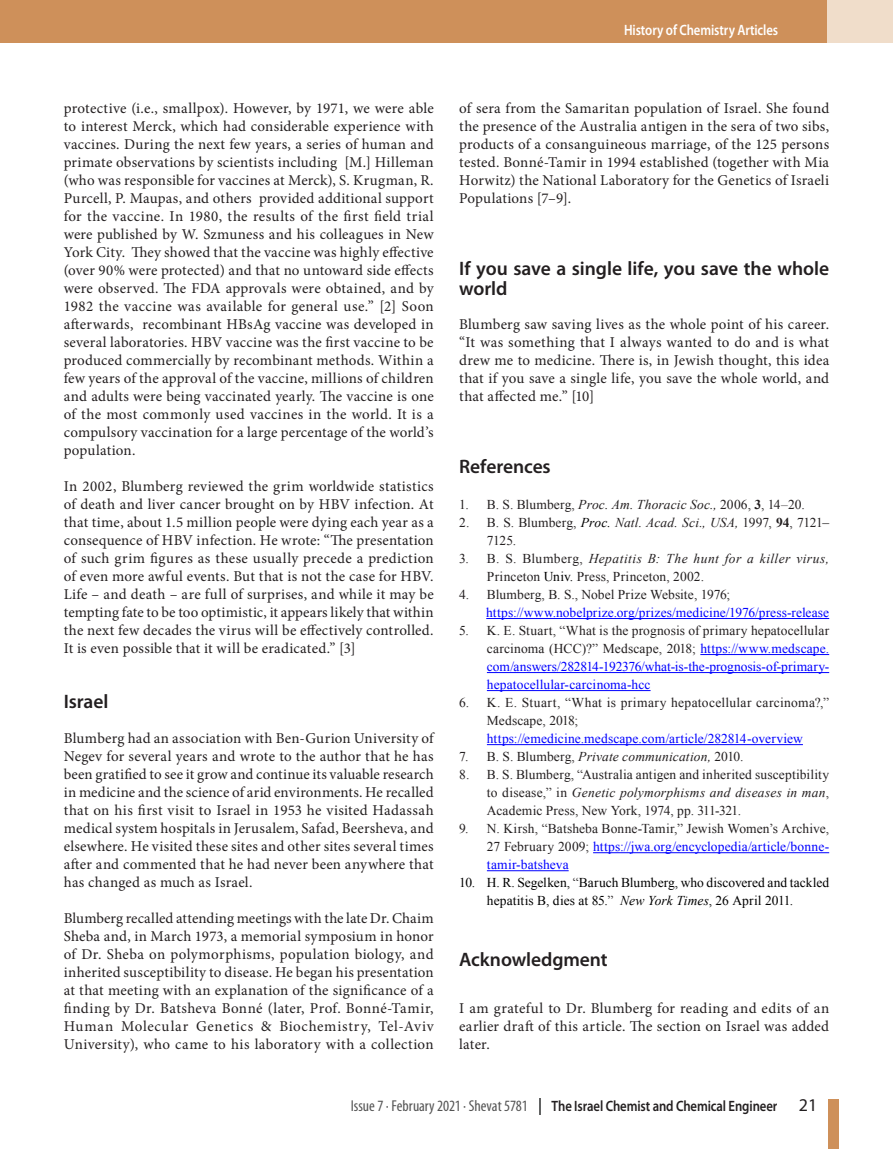
<style>
.page{position:relative;width:893px;height:1149px;background:#fff}
.page>*{position:absolute;margin:0;border:0;box-sizing:border-box;transform-origin:0 0}
.כותרת_משנה_בתוך_מאמר{font:600 19.5px/19.5px "Myriad Pro";letter-spacing:-.005em;color:#231f20}
.t1{font:18px "Myriad Pro";color:#231f20}
.t2{font:condensed 15.75px "Myriad Pro";color:#545454}
.מלל_רץ{font:15px/18px "Minion Pro";letter-spacing:.015em;color:#231f20;text-align:justify}
.t3{font:600 15px "Myriad Pro";letter-spacing:-.01em;color:#231f20;scale:.85 1}
.t4{font:600 15px "Myriad Pro";letter-spacing:-.01em;color:#fff;scale:.85 1}
.t5{font:13.5px/18px "Times New Roman";letter-spacing:.01em;color:#231f20}
.מלל_רפרנס{font:13.5px/18px "Times New Roman";letter-spacing:.005em;color:#00f;text-align:justify}
.t6{font:13.5px/18px "Times New Roman";letter-spacing:.005em;color:#000}
.t7{font:italic 13.5px "Times New Roman";letter-spacing:.01em;color:#231f20}
.s1{font-style:italic}
.s2{font-weight:700}
.s3{font-style:italic;color:#000}
.s4{color:#000}
.s5{color:#231f20}
.s6{font-style:normal}
.s7{color:#00f}
</style>
<div class="page">
<svg style="left:539px;top:1098px;width:2px;height:16px"></svg>
<div style="left:0;top:0;width:893px;height:43px;background:#ce905a"></div>
<div style="left:828px;top:0;width:65px;height:43px;background:#f0ddca"></div>
<div style="left:828px;top:1098px;width:10px;height:50px;background:#ce905a"></div>
<hr style="left:486px;top:618px;width:343px;height:1px;background:#00f">
<hr style="left:700px;top:654px;width:129px;height:1px;background:#00f">
<hr style="left:487px;top:672px;width:342px;height:1px;background:#00f">
<hr style="left:487px;top:690px;width:164px;height:1px;background:#00f">
<hr style="left:487px;top:744px;width:316px;height:1px;background:#00f">
<hr style="left:593px;top:852px;width:236px;height:1px;background:#00f">
<hr style="left:487px;top:870px;width:82px;height:1px;background:#00f">
<p class="t4" style="left:624px;top:21px;width:183px">History of Chemistry Articles</p>
<p class="מלל_רץ" style="left:64px;top:99px;width:371px">protective (i.e., smallpox). However, by 1971, we were able to interest Merck, which had considerable experience with vaccines. During the next few years, a series of human and primate observations by scientists including [M.] Hilleman (who was responsible for vaccines at Merck), S. Krugman, R.<br>Purcell, P. Maupas, and others provided additional support for the vaccine. In 1980, the results of the first field trial were published by W. Szmuness and his colleagues in New York City. They showed that the vaccine was highly effective (over 90% were protected) and that no untoward side effects were observed. The FDA approvals were obtained, and by 1982 the vaccine was available for general use.” [2] Soon afterwards, recombinant HBsAg vaccine was developed in several laboratories. HBV vaccine was the first vaccine to be produced commercially by recombinant methods. Within a few years of the approval of the vaccine, millions of children and adults were being vaccinated yearly. The vaccine is one of the most commonly used vaccines in the world. It is a compulsory vaccination for a large percentage of the world’s population.</p>
<p class="מלל_רץ" style="left:64px;top:477px;width:371px">In 2002, Blumberg reviewed the grim worldwide statistics of death and liver cancer brought on by HBV infection. At that time, about 1.5 million people were dying each year as a consequence of HBV infection. He wrote: “The presentation of such grim figures as these usually precede a prediction of even more awful events. But that is not the case for HBV.<br>Life – and death – are full of surprises, and while it may be tempting fate to be too optimistic, it appears likely that within the next few decades the virus will be effectively controlled.<br>It is even possible that it will be eradicated.” [3]</p>
<p class="כותרת_משנה_בתוך_מאמר" style="left:64px;top:690px;width:46px">Israel</p>
<p class="מלל_רץ" style="left:64px;top:729px;width:371px">Blumberg had an association with Ben-Gurion University of Negev for several years and wrote to the author that he has been gratified to see it grow and continue its valuable research in medicine and the science of arid environments. He recalled that on his first visit to Israel in 1953 he visited Hadassah medical system hospitals in Jerusalem, Safad, Beersheva, and elsewhere. He visited these sites and other sites several times after and commented that he had never been anywhere that has changed as much as Israel.</p>
<p class="מלל_רץ" style="left:64px;top:909px;width:371px">Blumberg recalled attending meetings with the late Dr. Chaim Sheba and, in March 1973, a memorial symposium in honor of Dr. Sheba on polymorphisms, population biology, and inherited susceptibility to disease. He began his presentation at that meeting with an explanation of the significance of a finding by Dr. Batsheva Bonné (later, Prof. Bonné-Tamir, Human Molecular Genetics &amp; Biochemistry, Tel-Aviv University), who came to his laboratory with a collection</p>
<p class="מלל_רץ" style="left:459px;top:99px;width:371px">of sera from the Samaritan population of Israel. She found the presence of the Australia antigen in the sera of two sibs, products of a consanguineous marriage, of the 125 persons tested. Bonné-Tamir in 1994 established (together with Mia Horwitz) the National Laboratory for the Genetics of Israeli Populations [7–9].</p>
<p class="כותרת_משנה_בתוך_מאמר" style="left:459px;top:258px;width:371px">If you save a single life, you save the whole world</p>
<p class="מלל_רץ" style="left:459px;top:315px;width:371px">Blumberg saw saving lives as the whole point of his career. “It was something that I always wanted to do and is what drew me to medicine. There is, in Jewish thought, this idea that if you save a single life, you save the whole world, and that affected me.” [10]</p>
<p class="כותרת_משנה_בתוך_מאמר" style="left:459px;top:456px;width:93px">References</p>
<p class="t5" style="left:459px;top:495px;width:347px">1. B. S. Blumberg, <span class="s1">Proc. Am. Thoracic Soc.,</span> 2006, <span class="s2">3</span>, 14<span class="s1">–</span>20.</p>
<p class="t5" style="left:487px;top:513px;width:344px;text-indent:-28px">2. B. S. Blumberg, <span class="s3">Proc.</span> <span class="s1">Natl. Acad. Sci., USA,</span> 1997, <span class="s2">94</span>, 7121–<br>7125.</p>
<p class="t5" style="left:487px;top:549px;width:344px;text-indent:-28px">3. B. S. Blumberg, <span class="s1">Hepatitis B: The hunt for a killer virus,<br></span>Princeton <span class="s4">Univ.</span> Press, Princeton, 2002.</p>
<p class="t5" style="left:459px;top:585px;width:273px">4. Blumberg, B. S., Nobel Prize Website, 1976;</p>
<p class="מלל_רפרנס" style="left:486px;top:603px;width:344px">https://www.nobelprize.org/prizes/medicine/1976/press-release</p>
<p class="מלל_רפרנס" style="left:487px;top:621px;width:344px;text-indent:-28px"><span class="s5">5. K. E. Stuart, “What is the prognosis of primary hepatocellular carcinoma (HCC)?” Medscape, 2018;</span> https://www.medscape. com/answers/282814-192376/what-is-the-prognosis-of-primary&shy;hepatocellular-carcinoma-hcc</p>
<p class="t5" style="left:487px;top:693px;width:344px;text-indent:-28px">6. K. E. Stuart, “What is primary hepatocellular carcinoma?,”<br>Medscape, 2018;</p>
<p class="מלל_רפרנס" style="left:487px;top:729px;width:318px">https://emedicine.medscape.com/article/282814-overview</p>
<p class="t7" style="left:459px;top:748px;width:286px"><span class="s6">7. B. S. Blumberg,</span> Private communication, <span class="s6">2010.</span></p>
<p class="t5" style="left:487px;top:765px;width:344px;text-align:justify;text-indent:-28px">8. B. S. Blumberg, “Australia antigen and inherited susceptibility to disease,” in <span class="s1">Genetic polymorphisms and diseases in man</span>, Academic Press, New York, 1974, pp. 311-321.</p>
<p class="t5" style="left:487px;top:819px;width:344px;text-align:justify;text-indent:-28px">9. N. Kirsh, “Batsheba Bonne-Tamir,” Jewish Women’s Archive, 27 February 2009; <span class="s7">https://jwa.org/encyclopedia/article/bonne&shy;tamir-batsheva</span></p>
<p class="t6" style="left:487px;top:873px;width:344px;text-indent:-28px">10. H. R. Segelken, <span class="s5">“</span>Baruch Blumberg, who discovered and tackled hepatitis B, dies at 85.<span class="s5">”</span> <span class="s1">New York Times</span>, 26 April 2011.</p>
<p class="כותרת_משנה_בתוך_מאמר" style="left:459px;top:948px;width:150px">Acknowledgment</p>
<p class="מלל_רץ" style="left:459px;top:999px;width:371px">I am grateful to Dr. Blumberg for reading and edits of an earlier draft of this article. The section on Israel was added later.</p>
<p class="t2" style="left:351px;top:1095px;width:179px">Issue 7 · February 2021 · Shevat 5781</p>
<p class="t3" style="left:551px;top:1096px;width:267px">The Israel Chemist and Chemical Engineer</p>
<p class="t1" style="left:799px;top:1093px;width:20px">21</p>
</div>
